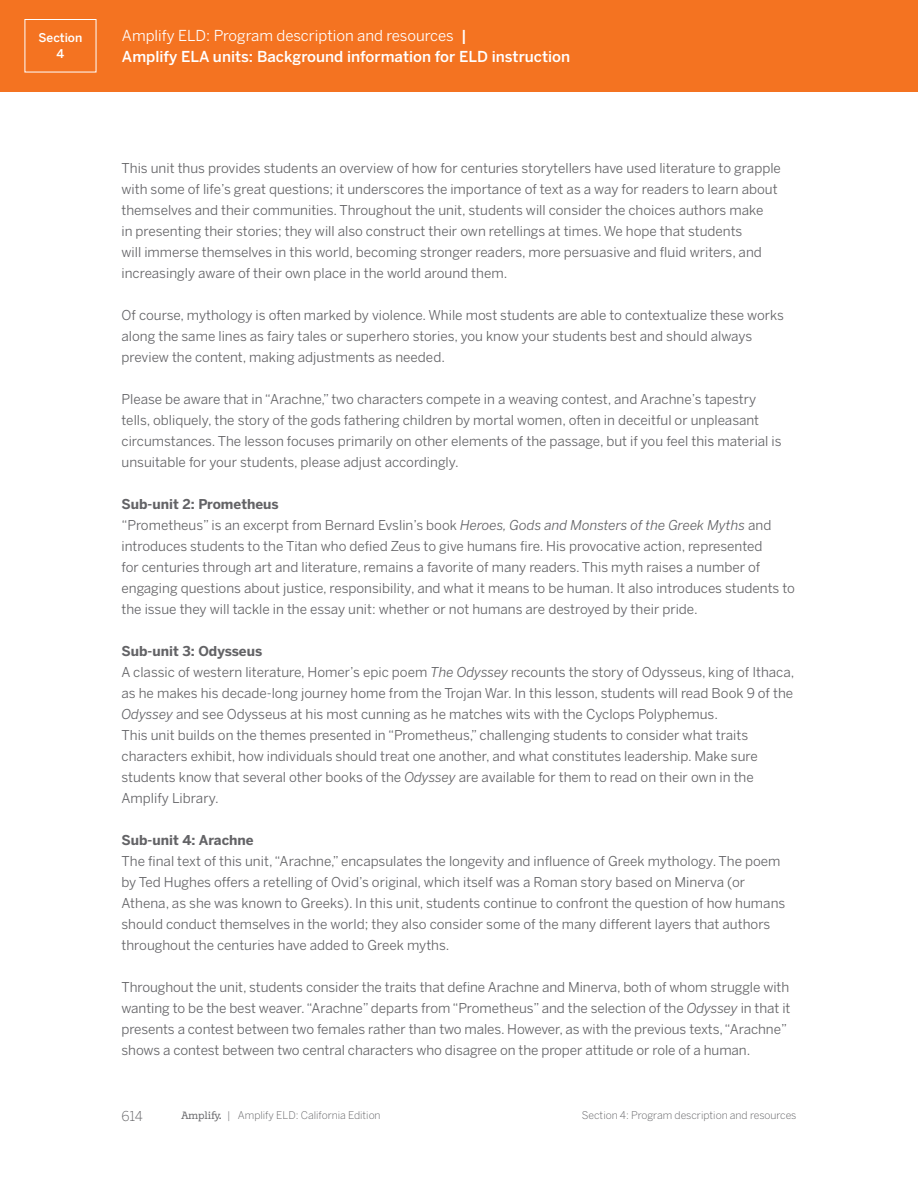
<style>
.page{position:relative;width:918px;height:1188px;background:#fff}
.page>*{position:absolute;margin:0;border:0;box-sizing:border-box;transform-origin:0 0}
.t1{font:500 15px/21px "Benton Sans";color:#fff}
.t2{font:13.5px/21px "Benton Sans";color:#636366}
.t3{font:700 13.5px "Benton Sans";color:#636366}
.t4{font:300 13.5px "Benton Sans";color:#636366}
.t5{font:500 12px/16.5px "Benton Sans";color:#fff;text-align:center}
.t6{font:300 10.5px "Benton Sans";color:#636366}
.s1{font-weight:400}
.s2{font-weight:700}
.s3{font-style:italic}
.s4{font-family:"Amplify";font-weight:400}
</style>
<div class="page">
<div style="left:0;top:0;width:918px;height:92px;background:#f47321"></div>
<div style="left:25px;top:19px;width:71px;height:53px;border:1px solid #fff"></div>
<p class="t5" style="left:39px;top:30px;width:45px">Section<br>4</p>
<p class="t1" style="left:122px;top:26px;width:450px"><span class="s1">Amplify ELD: Program description and resources</span> |<br>Amplify ELA units: Background information for ELD instruction</p>
<p class="t2" style="left:122px;top:157px;width:661px">This unit thus provides students an overview of how for centuries storytellers have used literature to grapple with some of life’s great questions; it underscores the importance of text as a way for readers to learn about themselves and their communities. Throughout the unit, students will consider the choices authors make<br>in presenting their stories; they will also construct their own retellings at times. We hope that students<br>will immerse themselves in this world, becoming stronger readers, more persuasive and fluid writers, and increasingly aware of their own place in the world around them.</p>
<p class="t2" style="left:122px;top:304px;width:664px">Of course, mythology is often marked by violence. While most students are able to contextualize these works along the same lines as fairy tales or superhero stories, you know your students best and should always preview the content, making adjustments as needed.</p>
<p class="t2" style="left:122px;top:388px;width:662px">Please be aware that in “Arachne,” two characters compete in a weaving contest, and Arachne’s tapestry tells, obliquely, the story of the gods fathering children by mortal women, often in deceitful or unpleasant circumstances. The lesson focuses primarily on other elements of the passage, but if you feel this material is unsuitable for your students, please adjust accordingly.</p>
<p class="t2" style="left:122px;top:493px;width:675px"><span class="s2">Sub-unit 2: Prometheus<br></span>“Prometheus” is an excerpt from Bernard Evslin’s book <span class="s3">Heroes, Gods and Monsters of the Greek Myths</span> and introduces students to the Titan who defied Zeus to give humans fire. His provocative action, represented<br>for centuries through art and literature, remains a favorite of many readers. This myth raises a number of engaging questions about justice, responsibility, and what it means to be human. It also introduces students to the issue they will tackle in the essay unit: whether or not humans are destroyed by their pride.</p>
<p class="t2" style="left:122px;top:640px;width:674px"><span class="s2">Sub-unit 3: Odysseus<br></span>A classic of western literature, Homer’s epic poem <span class="s3">The Odyssey</span> recounts the story of Odysseus, king of Ithaca, as he makes his decade-long journey home from the Trojan War. In this lesson, students will read Book 9 of the <span class="s3">Odyssey</span> and see Odysseus at his most cunning as he matches wits with the Cyclops Polyphemus.<br>This unit builds on the themes presented in “Prometheus,” challenging students to consider what traits characters exhibit, how individuals should treat one another, and what constitutes leadership. Make sure students know that several other books of the <span class="s3">Odyssey</span> are available for them to read on their own in the Amplify Library.</p>
<p class="t3" style="left:122px;top:832px;width:134px">Sub-unit 4: Arachne</p>
<p class="t2" style="left:122px;top:850px;width:665px">The final text of this unit, “Arachne,” encapsulates the longevity and influence of Greek mythology. The poem by Ted Hughes offers a retelling of Ovid’s original, which itself was a Roman story based on Minerva (or Athena, as she was known to Greeks). In this unit, students continue to confront the question of how humans should conduct themselves in the world; they also consider some of the many different layers that authors throughout the centuries have added to Greek myths.</p>
<p class="t2" style="left:122px;top:976px;width:670px">Throughout the unit, students consider the traits that define Arachne and Minerva, both of whom struggle with wanting to be the best weaver. “Arachne” departs from “Prometheus” and the selection of the <span class="s3">Odyssey</span> in that it presents a contest between two females rather than two males. However, as with the previous texts, “Arachne” shows a contest between two central characters who disagree on the proper attitude or role of a human.</p>
<p class="t4" style="left:122px;top:1109px;width:23px">614</p>
<p class="t6" style="left:181px;top:1109px;width:201px"><span class="s4">¬.</span> | Amplify ELD: California Edition</p>
<p class="t6" style="left:582px;top:1109px;width:216px">Section 4: Program description and resources</p>
</div>
